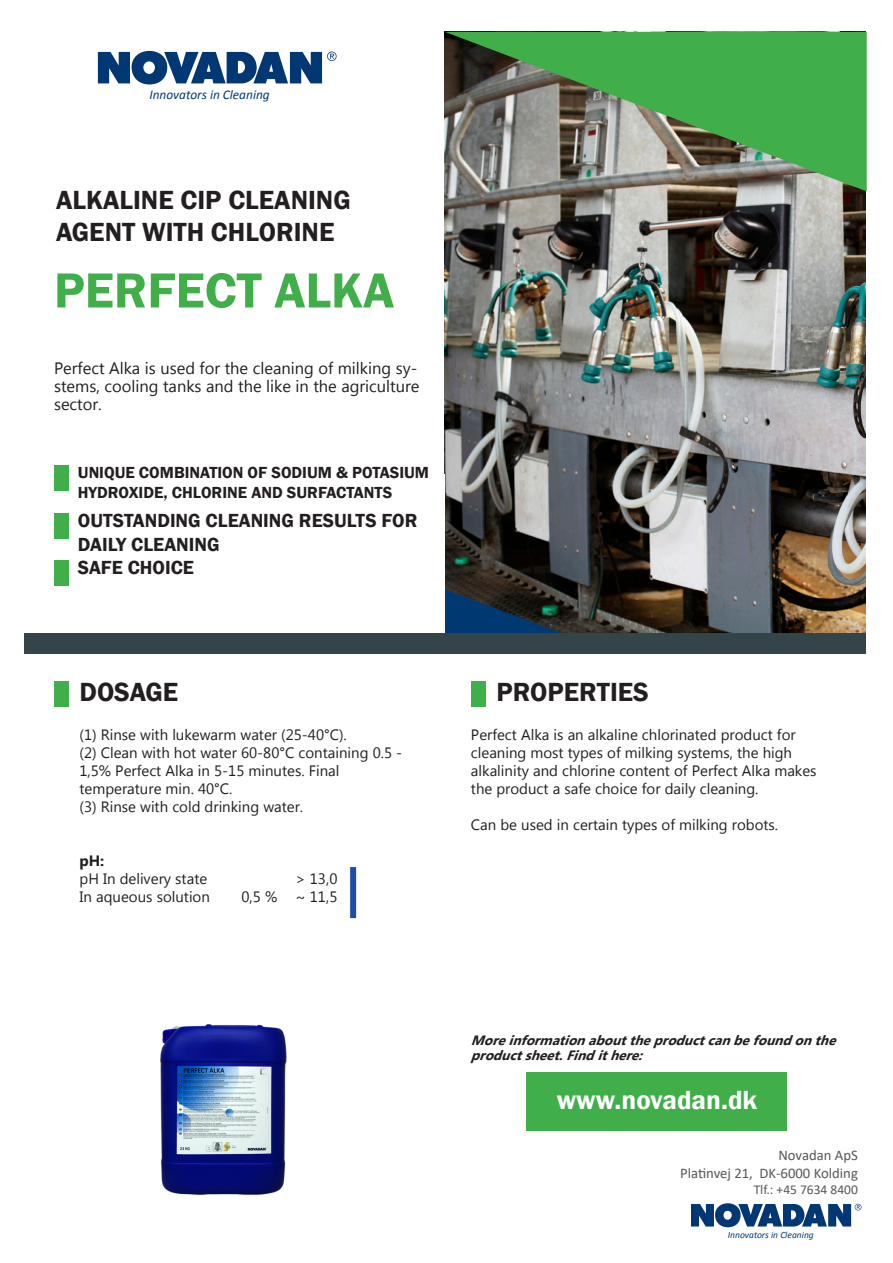
<style>
.page{position:relative;width:893px;height:1263px;background:#fff}
.page>*{position:absolute;margin:0;border:0;box-sizing:border-box;transform-origin:0 0}
.t1{font:600 51px "Franklin Gothic";color:#40ae49}
.t2{font:600 27px/32.4px "Franklin Gothic";color:#231f20}
.t3{font:600 27px "Franklin Gothic";color:#fff}
.t4{font:600 19.5px/23.4px "Franklin Gothic";color:#231f20}
.t5{font:16.5px/18px "Microsoft New Tai Lue";color:#231f20}
.t6{font:600 16.5px/19.8px "Franklin Gothic";color:#231f20}
.t7{font:15px "Microsoft New Tai Lue";color:#231f20}
.t8{font:700 15px "Microsoft New Tai Lue";color:#231f20}
.t9{font:14.7px "Calibri";color:#57585a}
.t10{font:italic 700 13.5px/15px "Microsoft New Tai Lue";color:#231f20}
.t11{font:13.5px "Calibri";color:#57585a}
.t12{font:italic 13.35px "Calibri";color:#013874}
.t13{font:italic 9.6px "Calibri";color:#013874}
</style>
<div class="page">
<img style="left:445px;top:191px;width:421px;height:442px">
<svg style="left:445px;top:32px;width:422px;height:159px;background:#60955f"></svg>
<svg style="left:691px;top:1203px;width:170px;height:24px"></svg>
<svg style="left:98px;top:51px;width:239px;height:33px"></svg>
<div style="left:526px;top:1073px;width:260px;height:58px;background:#40ae49"></div>
<div style="left:471px;top:682px;width:15px;height:25px;background:#40ae49"></div>
<svg style="left:445px;top:474px;width:116px;height:159px;background:#3a4146"></svg>
<div style="left:24px;top:633px;width:842px;height:20px;background:#34454a"></div>
<div style="left:54px;top:466px;width:15px;height:25px;background:#40ae49"></div>
<div style="left:54px;top:514px;width:15px;height:25px;background:#40ae49"></div>
<div style="left:54px;top:560px;width:15px;height:25px;background:#40ae49"></div>
<div style="left:54px;top:682px;width:15px;height:25px;background:#40ae49"></div>
<img style="left:160px;top:1024px;width:127px;height:171px">
<div style="left:350px;top:867px;width:6px;height:51px;background:#1e4ea1"></div>
<p class="t12" style="left:149px;top:86px;width:122px">Innovators in Cleaning</p>
<p class="t2" style="left:56px;top:184px;width:296px">ALKALINE CIP CLEANING<br>AGENT WITH CHLORINE</p>
<p class="t1" style="left:54px;top:259px;width:342px">PERFECT ALKA</p>
<p class="t5" style="left:54px;top:361px;width:367px">Perfect Alka is used for the cleaning of milking sy&shy;stems, cooling tanks and the like in the agriculture sector.</p>
<p class="t6" style="left:78px;top:463px;width:353px">UNIQUE COMBINATION OF SODIUM &amp; POTASIUM<br>HYDROXIDE, CHLORINE AND SURFACTANTS</p>
<p class="t4" style="left:78px;top:509px;width:341px">OUTSTANDING CLEANING RESULTS FOR<br>DAILY CLEANING</p>
<p class="t4" style="left:78px;top:556px;width:118px">SAFE CHOICE</p>
<p class="t2" style="left:80px;top:676px;width:100px">DOSAGE</p>
<p class="t7" style="left:80px;top:726px;width:269px">(1) Rinse with lukewarm water (25-40°C).</p>
<p class="t7" style="left:80px;top:744px;width:324px">(2) Clean with hot water 60-80°C containing 0.5 -</p>
<p class="t7" style="left:80px;top:762px;width:261px">1,5% Perfect Alka in 5-15 minutes. Final</p>
<p class="t7" style="left:80px;top:780px;width:154px">temperature min. 40°C.</p>
<p class="t7" style="left:80px;top:798px;width:225px">(3) Rinse with cold drinking water.</p>
<p class="t8" style="left:80px;top:852px;width:26px">pH:</p>
<p class="t7" style="left:80px;top:870px;width:129px">pH In delivery state</p>
<p class="t7" style="left:296px;top:870px;width:43px">&gt; 13,0</p>
<p class="t7" style="left:80px;top:888px;width:132px">In aqueous solution</p>
<p class="t7" style="left:242px;top:888px;width:97px">0,5 % ~ 11,5</p>
<p class="t2" style="left:496px;top:676px;width:154px">PROPERTIES</p>
<p class="t7" style="left:471px;top:726px;width:326px">Perfect Alka is an alkaline chlorinated product for</p>
<p class="t7" style="left:471px;top:744px;width:323px">cleaning most types of milking systems, the high</p>
<p class="t7" style="left:471px;top:762px;width:347px">alkalinity and chlorine content of Perfect Alka makes</p>
<p class="t7" style="left:471px;top:780px;width:289px">the product a safe choice for daily cleaning.</p>
<p class="t7" style="left:471px;top:816px;width:309px">Can be used in certain types of milking robots.</p>
<p class="t10" style="left:471px;top:1034px;width:372px">Moreinformationabouttheproductcanbefoundonthe productsheet.Findithere:</p>
<p class="t3" style="left:557px;top:1083px;width:202px">www.novadan.dk</p>
<p class="t9" style="left:778px;top:1145px;width:81px">Novadan ApS</p>
<p class="t9" style="left:680px;top:1163px;width:179px">Platinvej 21, DK-6000 Kolding</p>
<p class="t11" style="left:754px;top:1180px;width:106px">Tlf.: +45 7634 8400</p>
<p class="t13" style="left:728px;top:1228px;width:87px">Innovators in Cleaning</p>
</div>
